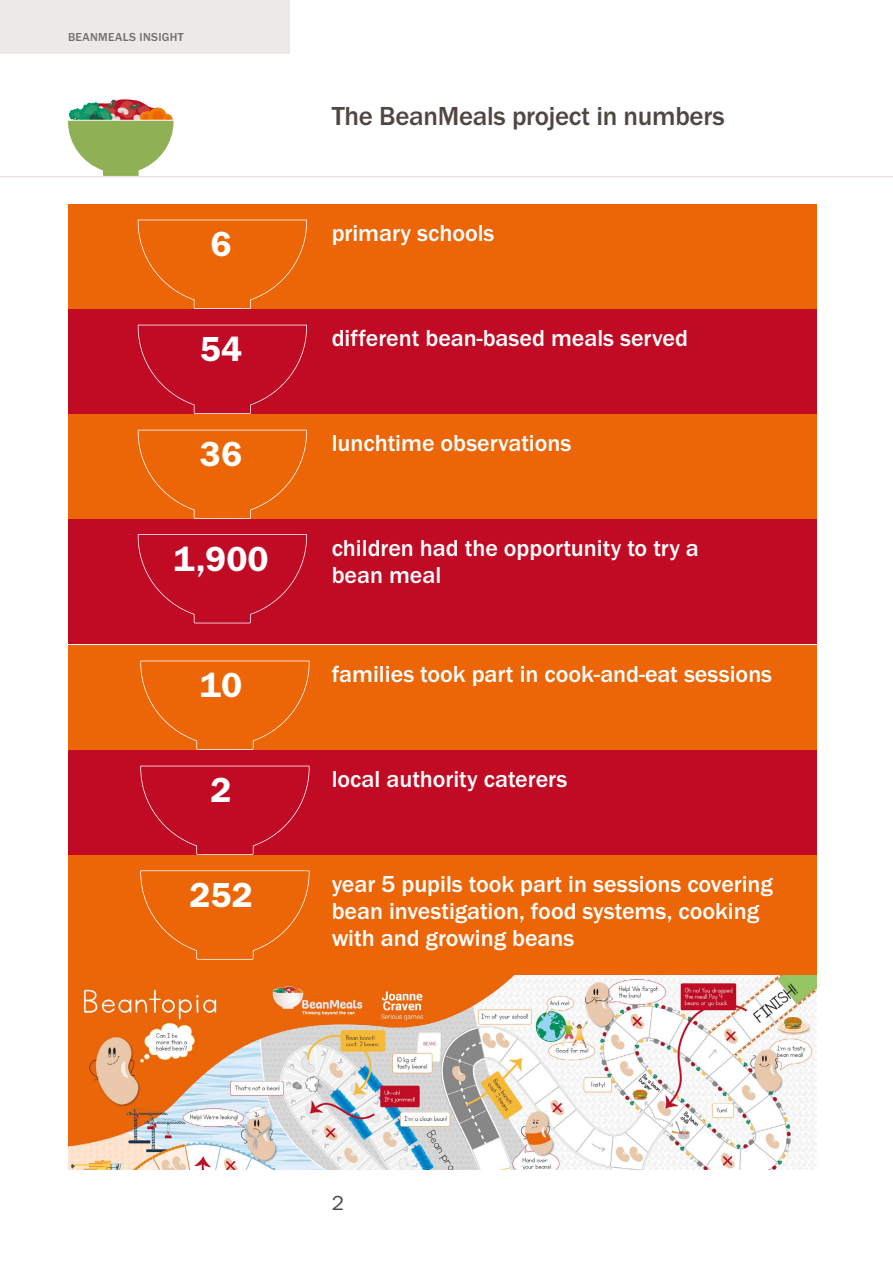
<style>
.page{position:relative;width:893px;height:1263px;background:#fff}
.page>*{position:absolute;margin:0;border:0;box-sizing:border-box;transform-origin:0 0}
.numbers-with-text{font:36px "Franklin Gothic URW Dem";color:#fff}
.numbers-with-text-red{font:36px "Franklin Gothic URW Dem";color:#fff}
.heading{font:500 27px "Franklin Gothic URW";letter-spacing:-.01em;color:#504642}
.numbers-with-text-2{font:500 24px/27px "Franklin Gothic URW";color:#fff}
.numbers-with-text-red-2{font:500 24px/27px "Franklin Gothic URW";color:#fff}
.t1{font:21px "Franklin Gothic URW Boo";color:#504642}
.t2{font:500 12px "Franklin Gothic URW";letter-spacing:.025em;color:#706f6f}
</style>
<div class="page">
<div style="left:0;top:0;width:289px;height:53px;background:#ece9e7"></div>
<svg style="left:68px;top:99px;width:106px;height:77px"></svg>
<hr style="left:68px;top:120px;width:105px;height:1px;background:#fff">
<hr style="left:0;top:176px;width:893px;height:1px;background:#e3dad5">
<div style="left:68px;top:204px;width:748px;height:104px;background:#ec6608"></div>
<div style="left:68px;top:309px;width:748px;height:104px;background:#c10b25"></div>
<div style="left:68px;top:414px;width:748px;height:104px;background:#ec6608"></div>
<div style="left:68px;top:519px;width:748px;height:125px;background:#c10b25"></div>
<div style="left:68px;top:645px;width:748px;height:104px;background:#ec6608"></div>
<div style="left:68px;top:750px;width:748px;height:104px;background:#c10b25"></div>
<div style="left:68px;top:855px;width:748px;height:154px;background:#ec6608"></div>
<svg style="left:138px;top:220px;width:169px;height:89px"></svg>
<svg style="left:138px;top:325px;width:169px;height:89px"></svg>
<svg style="left:138px;top:430px;width:169px;height:89px"></svg>
<svg style="left:138px;top:534px;width:169px;height:89px"></svg>
<svg style="left:140px;top:661px;width:170px;height:89px"></svg>
<svg style="left:140px;top:766px;width:170px;height:89px"></svg>
<svg style="left:140px;top:870px;width:170px;height:90px"></svg>
<img style="left:68px;top:976px;width:748px;height:193px">
<p class="t2" style="left:68px;top:30px;width:117px">BEANMEALS INSIGHT</p>
<p class="heading" style="left:332px;top:100px;width:394px">The BeanMeals project in numbers</p>
<p class="numbers-with-text" style="left:211px;top:222px;width:23px">6</p>
<p class="numbers-with-text-2" style="left:332px;top:219px;width:164px">primary schools</p>
<p class="numbers-with-text-red" style="left:200px;top:327px;width:44px">54</p>
<p class="numbers-with-text-red-2" style="left:332px;top:324px;width:358px">different bean-based meals served</p>
<p class="numbers-with-text" style="left:200px;top:432px;width:44px">36</p>
<p class="numbers-with-text-2" style="left:332px;top:429px;width:241px">lunchtime observations</p>
<p class="numbers-with-text-red" style="left:174px;top:537px;width:97px">1,900</p>
<p class="numbers-with-text-red-2" style="left:332px;top:534px;width:369px">children had the opportunity to try a bean meal</p>
<p class="numbers-with-text" style="left:200px;top:663px;width:44px">10</p>
<p class="numbers-with-text-2" style="left:332px;top:660px;width:442px">families took part in cook-and-eat sessions</p>
<p class="numbers-with-text-red" style="left:211px;top:768px;width:23px">2</p>
<p class="numbers-with-text-red-2" style="left:332px;top:765px;width:237px">local authority caterers</p>
<p class="numbers-with-text" style="left:189px;top:873px;width:65px">252</p>
<p class="numbers-with-text-2" style="left:332px;top:870px;width:443px">year 5 pupils took part in sessions covering bean investigation, food systems, cooking with and growing beans</p>
<p class="t1" style="left:332px;top:1190px;width:14px">2</p>
</div>
